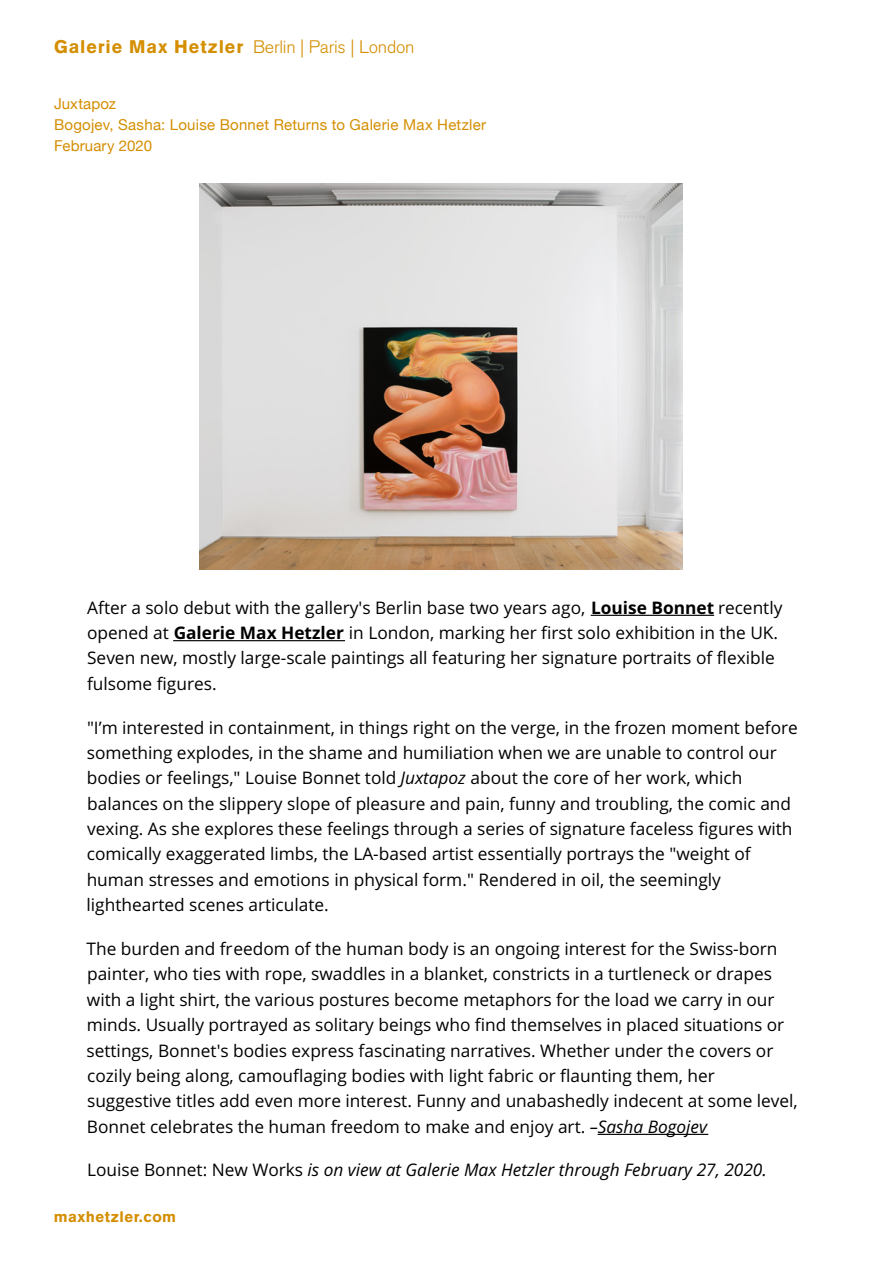
<style>
.page{position:relative;width:893px;height:1263px;background:#fff}
.page>*{position:absolute;margin:0;border:0;box-sizing:border-box;transform-origin:0 0}
.t1{font:18px "Akzidenz Grotesk BE Light Os F";letter-spacing:-.015em;color:#d48e00}
.t2{font:17.25px/25.3px "Open Sans";color:#000}
.t3{font:italic 17.25px "Open Sans";color:#000}
.t4{font:15px/21px "Helvetica Neue";letter-spacing:.015em;color:#d48e00}
.t5{font:900 15px "Akzidenz Grotesk";letter-spacing:.03em;color:#d48e00}
.s1{font-family:"Akzidenz Grotesk";font-weight:900}
.s2{font-weight:700}
.s3{font-style:italic}
.s4{font-style:normal}
</style>
<div class="page">
<hr style="left:591px;top:615px;width:122px;height:1px;background:#000">
<hr style="left:174px;top:640px;width:170px;height:1px;background:#000">
<hr style="left:598px;top:1134px;width:110px;height:1px;background:#000">
<img style="left:199px;top:184px;width:483px;height:386px">
<p class="t1" style="left:54px;top:37px;width:362px"><span class="s1">Galerie Max Hetzler</span> Berlin | Paris | London</p>
<p class="t4" style="left:54px;top:94px;width:434px">Juxtapoz<br>Bogojev, Sasha: Louise Bonnet Returns to Galerie Max Hetzler<br>February 2020</p>
<p class="t2" style="left:87px;top:596px;width:697px">After a solo debut with the gallery's Berlin base two years ago, <span class="s2">Louise Bonnet</span> recently opened at <span class="s2">Galerie Max Hetzler</span> in London, marking her first solo exhibition in the UK.<br>Seven new, mostly large-scale paintings all featuring her signature portraits of flexible fulsome figures.</p>
<p class="t2" style="left:87px;top:716px;width:713px">"I’m interested in containment, in things right on the verge, in the frozen moment before something explodes, in the shame and humiliation when we are unable to control our bodies or feelings," Louise Bonnet told <span class="s3">Juxtapoz</span> about the core of her work, which balances on the slippery slope of pleasure and pain, funny and troubling, the comic and vexing. As she explores these feelings through a series of signature faceless figures with comically exaggerated limbs, the LA-based artist essentially portrays the "weight of human stresses and emotions in physical form." Rendered in oil, the seemingly lighthearted scenes articulate.</p>
<p class="t2" style="left:86px;top:938px;width:713px">The burden and freedom of the human body is an ongoing interest for the Swiss-born painter, who ties with rope, swaddles in a blanket, constricts in a turtleneck or drapes with a light shirt, the various postures become metaphors for the load we carry in our minds. Usually portrayed as solitary beings who find themselves in placed situations or settings, Bonnet's bodies express fascinating narratives. Whether under the covers or cozily being along, camouflaging bodies with light fabric or flaunting them, her suggestive titles add even more interest. Funny and unabashedly indecent at some level, Bonnet celebrates the human freedom to make and enjoy art. <span class="s3">–Sasha Bogojev</span></p>
<p class="t3" style="left:87px;top:1163px;width:681px"><span class="s4">Louise Bonnet: New Works</span> is on view at Galerie Max Hetzler through February 27, 2020.</p>
<p class="t5" style="left:54px;top:1207px;width:124px">maxhetzler.com</p>
</div>
